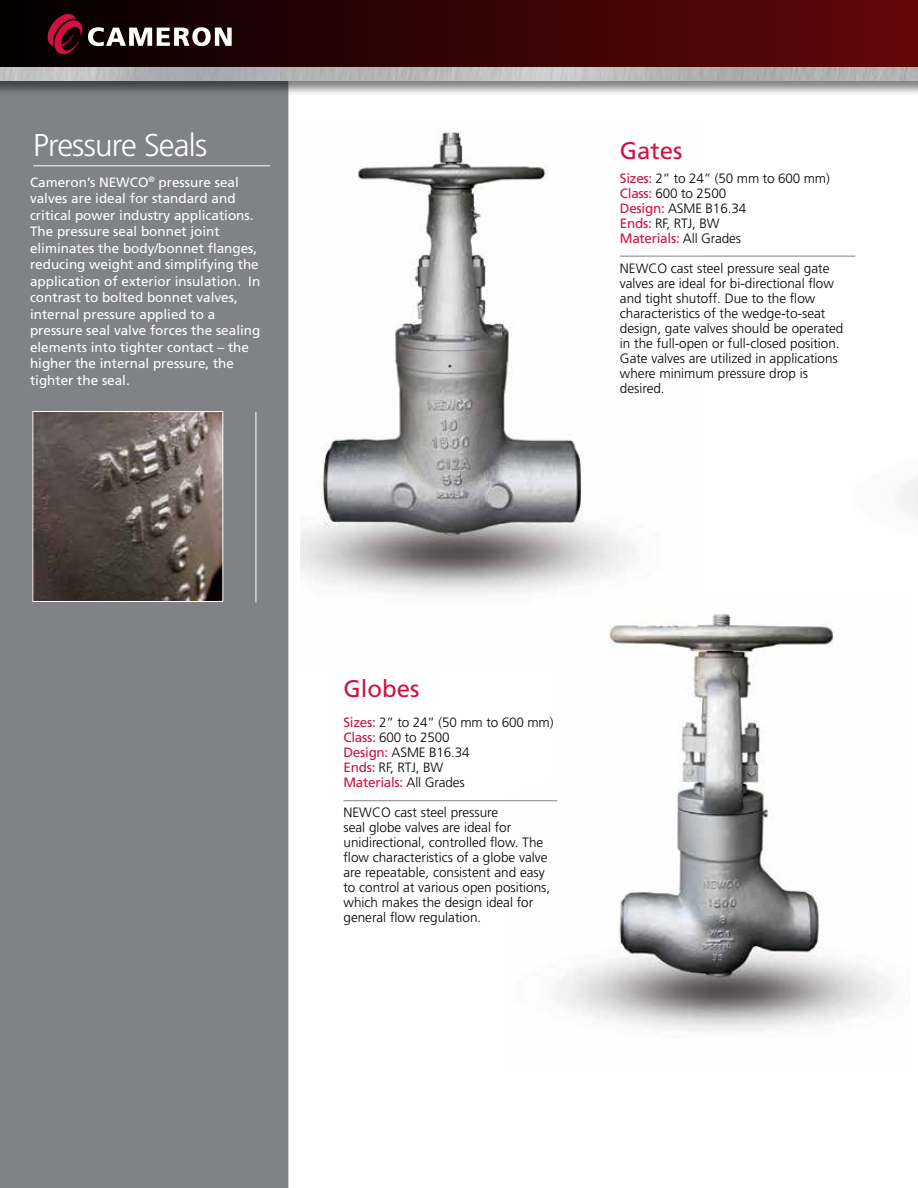
<style>
.page{position:relative;width:918px;height:1188px;background:#fff}
.page>*{position:absolute;margin:0;border:0;box-sizing:border-box;transform-origin:0 0}
.t1{font:300 31.5px "Frutiger LT Std";letter-spacing:-.025em;color:#fff}
.t2{font:24px "Frutiger LT Std";color:#cd1543}
.t3{font:300 13.5px/15px "Frutiger LT Std";color:#000}
.t4{font:13.5px/16.5px "Frutiger LT Std";color:#fff}
.s1{font-weight:400;color:#cd1543}
</style>
<div class="page">
<div style="left:0;top:0;width:918px;height:69px;background:linear-gradient(to right,#030000,#63070a)"></div>
<svg style="left:48px;top:14px;width:184px;height:40px"></svg>
<img style="left:300px;top:132px;width:402px;height:462px">
<img style="left:508px;top:614px;width:385px;height:417px">
<div style="left:0;top:96px;width:288px;height:1092px;background:#808285"></div>
<div style="left:0;top:66px;width:918px;height:30px;background:#000;opacity:.5"></div>
<img style="left:0;top:68px;width:917px;height:13px">
<hr style="left:917px;top:66px;width:1px;height:30px;background:#000;opacity:.5">
<svg style="left:917px;top:68px;width:1px;height:13px"></svg>
<hr style="left:33px;top:165px;width:237px;height:1px;background:#fff">
<img style="left:34px;top:413px;width:187px;height:187px">
<div style="left:32px;top:411px;width:191px;height:191px;border:1px solid #fff"></div>
<hr style="left:620px;top:256px;width:235px;height:1px;background:#808285">
<hr style="left:344px;top:800px;width:213px;height:1px;background:#808285">
<hr style="left:256px;top:412px;width:1px;height:190px;background:#fff">
<h1 class="t1" style="left:33px;top:128px;width:176px">Pressure Seals</h1>
<p class="t4" style="left:30px;top:174px;width:232px">Cameron’s NEWCO<sup>®</sup> pressure seal valves are ideal for standard and critical power industry applications.<br>The pressure seal bonnet joint eliminates the body/bonnet flanges, reducing weight and simplifying the application of exterior insulation. In contrast to bolted bonnet valves, internal pressure applied to a pressure seal valve forces the sealing elements into tighter contact – the higher the internal pressure, the tighter the seal.</p>
<h2 class="t2" style="left:620px;top:136px;width:64px">Gates</h2>
<p class="t3" style="left:620px;top:171px;width:211px"><span class="s1">Sizes:</span> 2” to 24” (50 mm to 600 mm)<br><span class="s1">Class:</span> 600 to 2500<br><span class="s1">Design:</span> ASME B16.34<br><span class="s1">Ends:</span> RF, RTJ, BW<br><span class="s1">Materials:</span> All Grades</p>
<p class="t3" style="left:620px;top:261px;width:225px">NEWCO cast steel pressure seal gate valves are ideal for bi-directional flow and tight shutoff. Due to the flow characteristics of the wedge-to-seat design, gate valves should be operated in the full-open or full-closed position.<br>Gate valves are utilized in applications where minimum pressure drop is desired.</p>
<h2 class="t2" style="left:344px;top:675px;width:78px">Globes</h2>
<p class="t3" style="left:344px;top:715px;width:211px"><span class="s1">Sizes:</span> 2” to 24” (50 mm to 600 mm)<br><span class="s1">Class:</span> 600 to 2500<br><span class="s1">Design:</span> ASME B16.34<br><span class="s1">Ends:</span> RF, RTJ, BW<br><span class="s1">Materials:</span> All Grades</p>
<p class="t3" style="left:344px;top:805px;width:208px">NEWCO cast steel pressure<br>seal globe valves are ideal for unidirectional, controlled flow. The flow characteristics of a globe valve are repeatable, consistent and easy to control at various open positions, which makes the design ideal for general flow regulation.</p>
</div>
